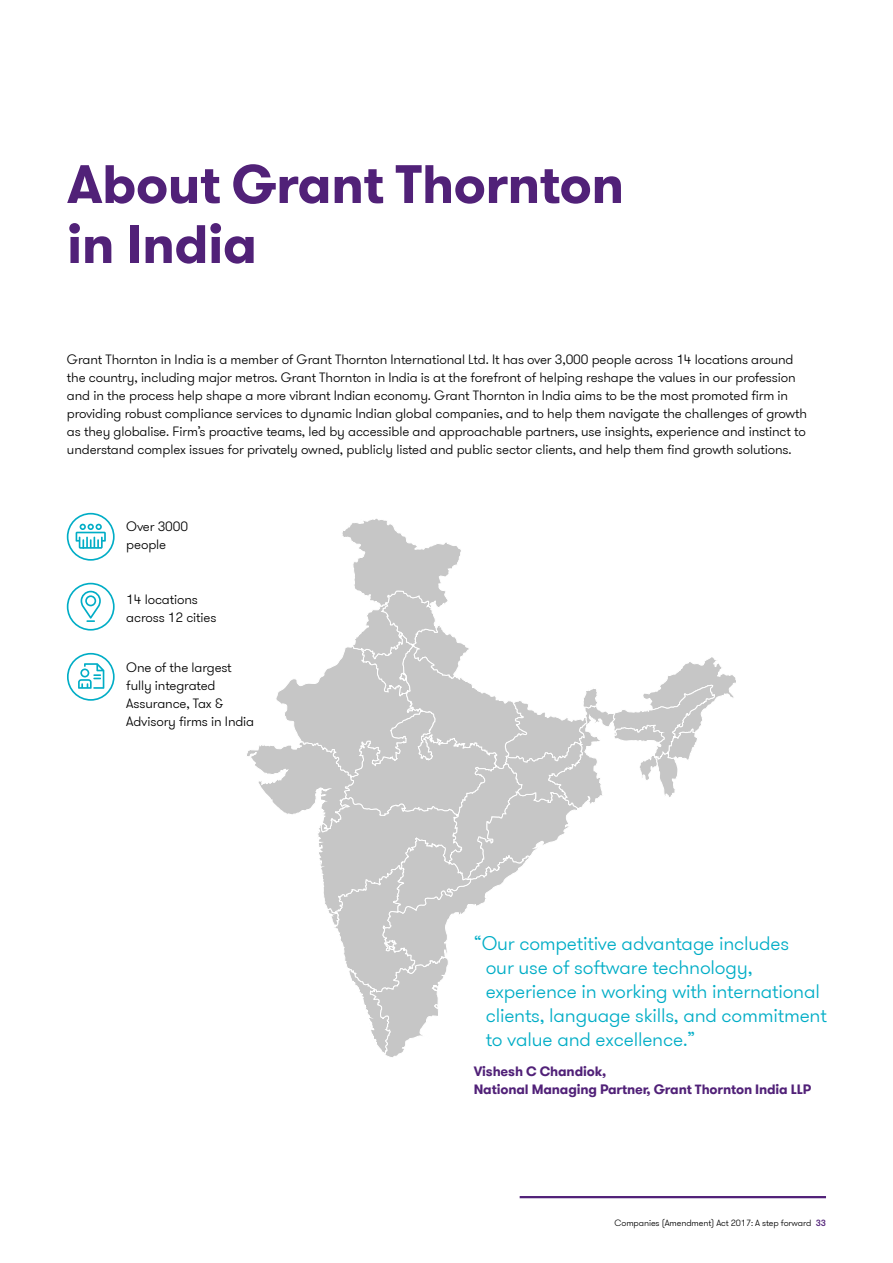
<style>
.page{position:relative;width:893px;height:1263px;background:#fff}
.page>*{position:absolute;margin:0;border:0;box-sizing:border-box;transform-origin:0 0}
.t1{font:700 54px/60px "GT Walsheim Pro";letter-spacing:-.01em;color:#512178}
.t2{font:300 19.5px/24px "GT Walsheim Pro";letter-spacing:-.01em;color:#00adc6}
.t3{font:300 13.5px/18px "GT Walsheim Pro";letter-spacing:-.01em;color:#000}
.t4{font:700 13.5px/18px "GT Walsheim Pro";letter-spacing:-.01em;color:#512178}
.t5{font:300 9px "GT Walsheim Pro";letter-spacing:-.01em;color:#000}
.s1{font-weight:500;color:#512178}
</style>
<div class="page">
<hr style="left:520px;top:1196px;width:306px;height:2px;background:#512178">
<svg style="left:247px;top:518px;width:489px;height:539px"></svg>
<svg style="left:67px;top:513px;width:48px;height:48px"></svg>
<svg style="left:67px;top:583px;width:48px;height:48px"></svg>
<svg style="left:67px;top:653px;width:48px;height:48px"></svg>
<h1 class="t1" style="left:67px;top:155px;width:559px">About Grant Thornton in India</h1>
<p class="t3" style="left:67px;top:350px;width:742px">Grant Thornton in India is a member of Grant Thornton International Ltd. It has over 3,000 people across 14 locations around the country, including major metros. Grant Thornton in India is at the forefront of helping reshape the values in our profession and in the process help shape a more vibrant Indian economy. Grant Thornton in India aims to be the most promoted firm in providing robust compliance services to dynamic Indian global companies, and to help them navigate the challenges of growth as they globalise. Firm’s proactive teams, led by accessible and approachable partners, use insights, experience and instinct to understand complex issues for privately owned, publicly listed and public sector clients, and help them find growth solutions.</p>
<p class="t3" style="left:126px;top:518px;width:63px">Over 3000 people</p>
<p class="t3" style="left:126px;top:591px;width:92px">14 locations across 12 cities</p>
<p class="t3" style="left:126px;top:659px;width:129px">One of the largest fully integrated<br>Assurance, Tax &amp;<br>Advisory firms in India</p>
<h2 class="t2" style="left:486px;top:931px;width:343px;text-indent:-12px">“Our competitive advantage includes<br>our use of software technology, experience in working with international clients, language skills, and commitment to value and excellence.”</h2>
<p class="t4" style="left:474px;top:1062px;width:339px">Vishesh C Chandiok,<br>National Managing Partner, Grant Thornton India LLP</p>
<p class="t5" style="left:615px;top:1217px;width:213px">Companies (Amendment) Act 2017: A step forward <span class="s1">33</span></p>
</div>
